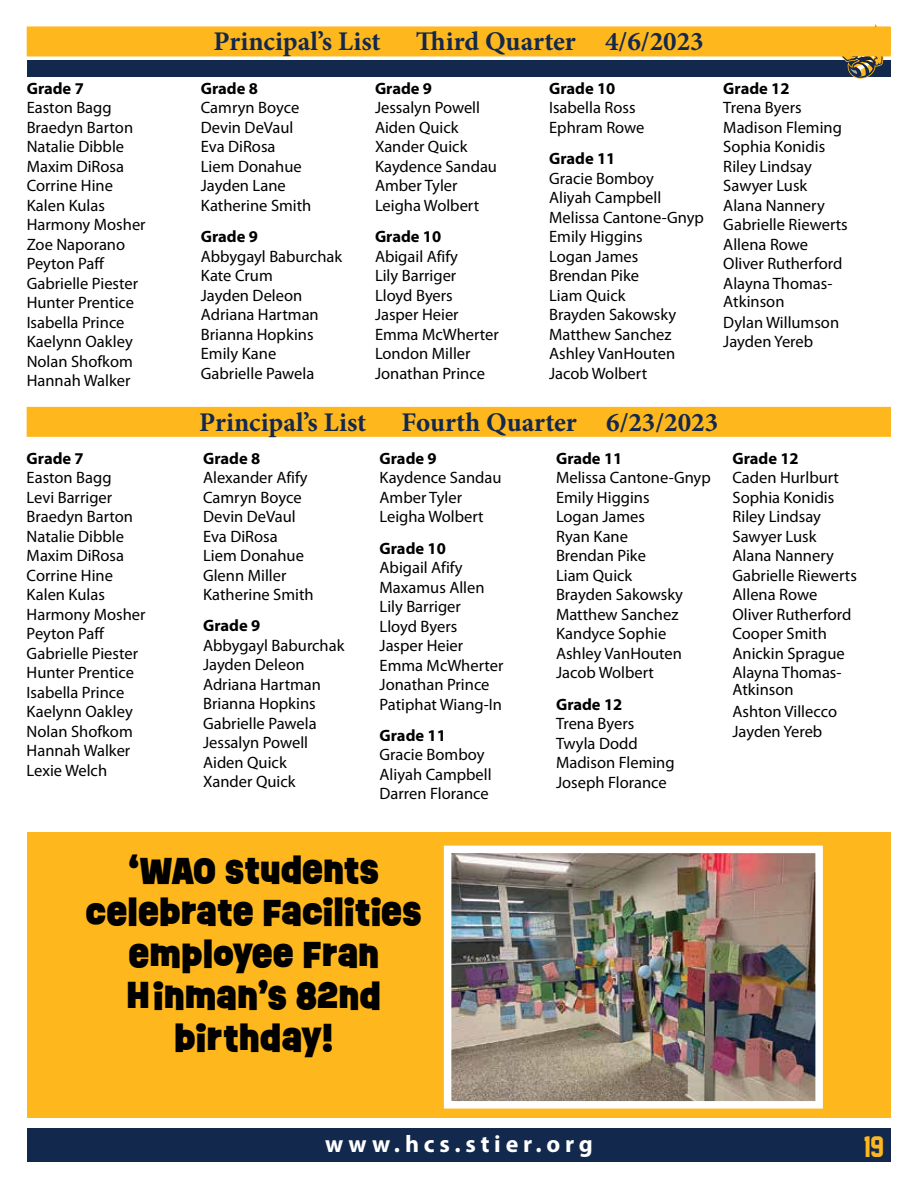
<style>
.page{position:relative;width:918px;height:1188px;background:#fff}
.page>*{position:absolute;margin:0;border:0;box-sizing:border-box;transform-origin:0 0}
.t1{font:900 34.5px/42px "Ruddy";color:#000;text-align:center}
.t2{font:700 27px "Minion Pro";color:#12284c}
.t3{font:27px "Face Off M54";color:#ffb71e}
.t4{font:700 24px "Myriad Pro";letter-spacing:.2em;color:#fff}
.t5{font:16.5px/19.5px "Myriad Pro";color:#000}
.t6{font:700 16.5px "Myriad Pro";color:#000}
</style>
<div class="page">
<div style="left:27px;top:60px;width:864px;height:17px;background:#12284c"></div>
<div style="left:27px;top:1129px;width:864px;height:33px;background:#12284c"></div>
<svg style="left:838px;top:24px;width:52px;height:55px"></svg>
<div style="left:27px;top:26px;width:864px;height:30px;background:#ffb71e"></div>
<div style="left:27px;top:407px;width:864px;height:30px;background:#ffb71e"></div>
<div style="left:27px;top:833px;width:864px;height:285px;background:#ffb71e"></div>
<img style="left:453px;top:855px;width:361px;height:245px">
<div style="left:444px;top:846px;width:379px;height:263px;border:8px solid #fff"></div>
<p class="t6" style="left:27px;top:77px;width:59px">Grade 7</p>
<p class="t5" style="left:27px;top:98px;width:120px">Easton Bagg<br>Braedyn Barton<br>Natalie Dibble<br>Maxim DiRosa<br>Corrine Hine<br>Kalen Kulas<br>Harmony Mosher<br>Zoe Naporano<br>Peyton Paff<br>Gabrielle Piester<br>Hunter Prentice<br>Isabella Prince<br>Kaelynn Oakley<br>Nolan Shofkom<br>Hannah Walker</p>
<p class="t6" style="left:27px;top:447px;width:59px">Grade 7</p>
<p class="t5" style="left:27px;top:468px;width:120px">Easton Bagg<br>Levi Barriger<br>Braedyn Barton<br>Natalie Dibble<br>Maxim DiRosa<br>Corrine Hine<br>Kalen Kulas<br>Harmony Mosher<br>Peyton Paff<br>Gabrielle Piester<br>Hunter Prentice<br>Isabella Prince<br>Kaelynn Oakley<br>Nolan Shofkom<br>Hannah Walker<br>Lexie Welch</p>
<h2 class="t2" style="left:214px;top:23px;width:169px">Principal’s List</h2>
<h2 class="t2" style="left:416px;top:23px;width:289px">Third Quarter 4/6/2023</h2>
<p class="t6" style="left:201px;top:77px;width:59px">Grade 8</p>
<p class="t5" style="left:201px;top:98px;width:112px">Camryn Boyce<br>Devin DeVaul<br>Eva DiRosa<br>Liem Donahue<br>Jayden Lane<br>Katherine Smith</p>
<p class="t6" style="left:201px;top:226px;width:59px">Grade 9</p>
<p class="t5" style="left:201px;top:246px;width:143px">Abbygayl Baburchak<br>Kate Crum<br>Jayden Deleon<br>Adriana Hartman<br>Brianna Hopkins<br>Emily Kane<br>Gabrielle Pawela</p>
<p class="t6" style="left:375px;top:78px;width:59px">Grade 9</p>
<p class="t5" style="left:375px;top:98px;width:124px">Jessalyn Powell<br>Aiden Quick<br>Xander Quick<br>Kaydence Sandau<br>Amber Tyler<br>Leigha Wolbert</p>
<p class="t6" style="left:375px;top:226px;width:68px">Grade 10</p>
<p class="t5" style="left:375px;top:246px;width:125px">Abigail Afify<br>Lily Barriger<br>Lloyd Byers<br>Jasper Heier<br>Emma McWherter<br>London Miller<br>Jonathan Prince</p>
<p class="t6" style="left:549px;top:78px;width:68px">Grade 10</p>
<p class="t5" style="left:549px;top:98px;width:97px">Isabella Ross<br>Ephram Rowe</p>
<p class="t6" style="left:549px;top:148px;width:68px">Grade 11</p>
<p class="t5" style="left:549px;top:168px;width:156px">Gracie Bomboy<br>Aliyah Campbell<br>Melissa Cantone-Gnyp<br>Emily Higgins<br>Logan James<br>Brendan Pike<br>Liam Quick<br>Brayden Sakowsky<br>Matthew Sanchez<br>Ashley VanHouten<br>Jacob Wolbert</p>
<p class="t6" style="left:723px;top:78px;width:68px">Grade 12</p>
<p class="t5" style="left:723px;top:98px;width:126px">Trena Byers<br>Madison Fleming<br>Sophia Konidis<br>Riley Lindsay<br>Sawyer Lusk<br>Alana Nannery<br>Gabrielle Riewerts<br>Allena Rowe<br>Oliver Rutherford<br>Alayna Thomas-</p>
<p class="t5" style="left:723px;top:291px;width:117px;line-height:21px">Atkinson<br>Dylan Willumson</p>
<p class="t5" style="left:723px;top:332px;width:91px">Jayden Yereb</p>
<h2 class="t2" style="left:199px;top:403px;width:169px">Principal’s List</h2>
<h2 class="t2" style="left:402px;top:403px;width:318px">Fourth Quarter 6/23/2023</h2>
<p class="t6" style="left:203px;top:447px;width:59px">Grade 8</p>
<p class="t5" style="left:203px;top:468px;width:112px">Alexander Afify<br>Camryn Boyce<br>Devin DeVaul<br>Eva DiRosa<br>Liem Donahue<br>Glenn Miller<br>Katherine Smith</p>
<p class="t6" style="left:203px;top:615px;width:59px">Grade 9</p>
<p class="t5" style="left:203px;top:635px;width:143px">Abbygayl Baburchak<br>Jayden Deleon<br>Adriana Hartman<br>Brianna Hopkins<br>Gabrielle Pawela<br>Jessalyn Powell<br>Aiden Quick<br>Xander Quick</p>
<p class="t6" style="left:380px;top:447px;width:59px">Grade 9</p>
<p class="t5" style="left:380px;top:468px;width:124px">Kaydence Sandau<br>Amber Tyler<br>Leigha Wolbert</p>
<p class="t6" style="left:380px;top:537px;width:68px">Grade 10</p>
<p class="t5" style="left:380px;top:557px;width:125px">Abigail Afify<br>Maxamus Allen<br>Lily Barriger<br>Lloyd Byers<br>Jasper Heier<br>Emma McWherter<br>Jonathan Prince<br>Patiphat Wiang-In</p>
<p class="t6" style="left:380px;top:724px;width:68px">Grade 11</p>
<p class="t5" style="left:380px;top:745px;width:114px">Gracie Bomboy<br>Aliyah Campbell<br>Darren Florance</p>
<p class="t6" style="left:556px;top:447px;width:68px">Grade 11</p>
<p class="t5" style="left:556px;top:468px;width:156px">Melissa Cantone-Gnyp<br>Emily Higgins<br>Logan James<br>Ryan Kane<br>Brendan Pike<br>Liam Quick<br>Brayden Sakowsky<br>Matthew Sanchez<br>Kandyce Sophie<br>Ashley VanHouten<br>Jacob Wolbert</p>
<p class="t6" style="left:556px;top:693px;width:68px">Grade 12</p>
<p class="t5" style="left:556px;top:714px;width:120px">Trena Byers<br>Twyla Dodd<br>Madison Fleming<br>Joseph Florance</p>
<p class="t6" style="left:733px;top:448px;width:68px">Grade 12</p>
<p class="t5" style="left:733px;top:468px;width:126px">Caden Hurlburt<br>Sophia Konidis<br>Riley Lindsay<br>Sawyer Lusk<br>Alana Nannery<br>Gabrielle Riewerts<br>Allena Rowe<br>Oliver Rutherford<br>Cooper Smith<br>Anickin Sprague<br>Alayna Thomas-</p>
<p class="t5" style="left:733px;top:678px;width:106px;line-height:22.5px">Atkinson<br>Ashton Villecco</p>
<p class="t5" style="left:733px;top:721px;width:91px">Jayden Yereb</p>
<h1 class="t1" style="left:86px;top:849px;width:338px">‘WAO STUDENTS<br>CELEBRATE FACILITIES<br>EMPLOYEE FRAN<br>HINMAN’S 82ND<br>BIRTHDAY!</h1>
<h3 class="t4" style="left:325px;top:1128px;width:269px">www.hcs.stier.org</h3>
<h2 class="t3" style="left:864px;top:1132px;width:22px">19</h2>
</div>
